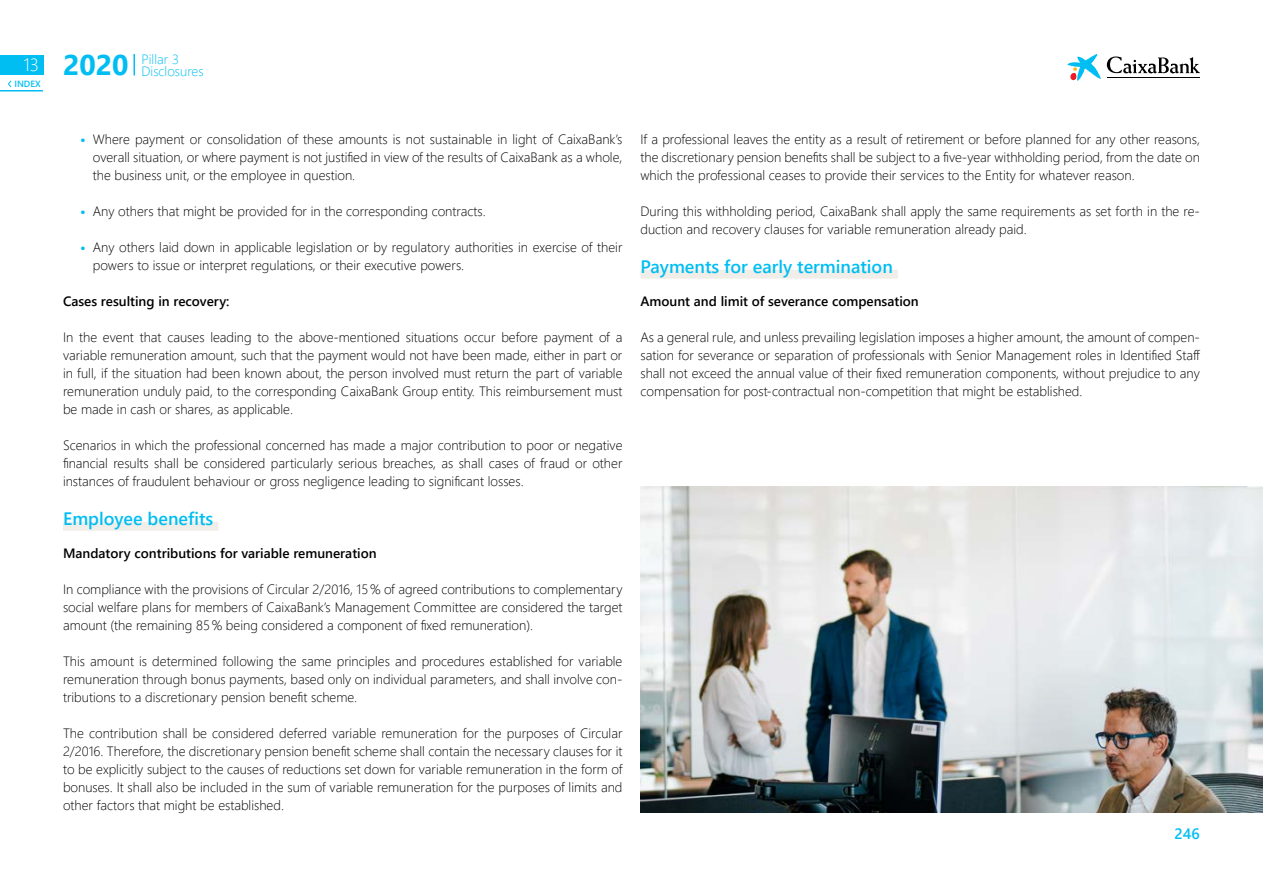
<style>
.page{position:relative;width:1263px;height:893px;background:#fff}
.page>*{position:absolute;margin:0;border:0;box-sizing:border-box;transform-origin:0 0}
.t1{font:600 18px "Segoe UI";color:#00bef2}
.t2{font:300 18px "Segoe UI";color:#fff}
.t3{font:600 15px "Segoe UI";color:#00bef2}
.t4{font:300 13.5px/18px "Segoe UI";color:#000;text-align:justify}
.t5{font:600 13.5px "Segoe UI";color:#000}
.t6{font:300 13.5px/12px "Segoe UI";color:#00bef2}
.t7{font:600 9px "Segoe UI";color:#00bef2}
.s1{font-weight:700;font-size:28.5px}
.s2{font-weight:700;color:#00bef2}
</style>
<div class="page">
<svg style="left:134px;top:54px;width:1px;height:21px"></svg>
<div style="left:0;top:55px;width:43px;height:20px;background:#00bef2"></div>
<svg style="left:1067px;top:54px;width:34px;height:27px"></svg>
<svg style="left:1107px;top:57px;width:93px;height:16px"></svg>
<hr style="left:1107px;top:77px;width:93px;height:1px;background:#000">
<hr style="left:0;top:90px;width:43px;height:2px;background:#00bef2">
<svg style="left:8px;top:80px;width:4px;height:8px"></svg>
<div style="left:63px;top:522px;width:155px;height:9px;background:#f1eee9"></div>
<div style="left:640px;top:270px;width:258px;height:9px;background:#f1eee9"></div>
<img style="left:640px;top:486px;width:623px;height:326px">
<h1 class="t2" style="left:23px;top:48px;width:17px">13</h1>
<p class="t7" style="left:14px;top:75px;width:28px">INDEX</p>
<p class="t6" style="left:142px;top:52px;width:64px;text-indent:-79px"><span class="s1">2020</span> Pillar 3<br>Disclosures</p>
<p class="t4" style="left:93px;top:129px;width:531px;text-indent:-13px"><span class="s2">•</span> Where payment or consolidation of these amounts is not sustainable in light of CaixaBank’s overall situation, or where payment is not justified in view of the results of CaixaBank as a whole, the business unit, or the employee in question.</p>
<p class="t4" style="left:80px;top:201px;width:407px"><span class="s2">•</span> Any others that might be provided for in the corresponding contracts.</p>
<p class="t4" style="left:93px;top:237px;width:531px;text-indent:-13px"><span class="s2">•</span> Any others laid down in applicable legislation or by regulatory authorities in exercise of their powers to issue or interpret regulations, or their executive powers.</p>
<p class="t5" style="left:63px;top:288px;width:168px">Cases resulting in recovery:</p>
<p class="t4" style="left:63px;top:327px;width:561px">In the event that causes leading to the above-mentioned situations occur before payment of a variable remuneration amount, such that the payment would not have been made, either in part or in full, if the situation had been known about, the person involved must return the part of variable remuneration unduly paid, to the corresponding CaixaBank Group entity. This reimbursement must be made in cash or shares, as applicable.</p>
<p class="t4" style="left:63px;top:435px;width:561px">Scenarios in which the professional concerned has made a major contribution to poor or negative financial results shall be considered particularly serious breaches, as shall cases of fraud or other instances of fraudulent behaviour or gross negligence leading to significant losses.</p>
<h1 class="t1" style="left:63px;top:501px;width:152px">Employee benefits</h1>
<p class="t5" style="left:63px;top:540px;width:315px">Mandatory contributions for variable remuneration</p>
<p class="t4" style="left:63px;top:579px;width:561px">In compliance with the provisions of Circular 2/2016, 15% of agreed contributions to complementary social welfare plans for members of CaixaBank’s Management Committee are considered the target amount (the remaining 85% being considered a component of fixed remuneration).</p>
<p class="t4" style="left:63px;top:651px;width:561px">This amount is determined following the same principles and procedures established for variable remuneration through bonus payments, based only on individual parameters, and shall involve con&shy;tributions to a discretionary pension benefit scheme.</p>
<p class="t4" style="left:63px;top:723px;width:561px">The contribution shall be considered deferred variable remuneration for the purposes of Circular 2/2016. Therefore, the discretionary pension benefit scheme shall contain the necessary clauses for it to be explicitly subject to the causes of reductions set down for variable remuneration in the form of bonuses. It shall also be included in the sum of variable remuneration for the purposes of limits and other factors that might be established.</p>
<p class="t4" style="left:640px;top:129px;width:561px">If a professional leaves the entity as a result of retirement or before planned for any other reasons, the discretionary pension benefits shall be subject to a five-year withholding period, from the date on which the professional ceases to provide their services to the Entity for whatever reason.</p>
<p class="t4" style="left:640px;top:201px;width:561px">During this withholding period, CaixaBank shall apply the same requirements as set forth in the re&shy;duction and recovery clauses for variable remuneration already paid.</p>
<h1 class="t1" style="left:640px;top:249px;width:254px">Payments for early termination</h1>
<p class="t5" style="left:640px;top:288px;width:280px">Amount and limit of severance compensation</p>
<p class="t4" style="left:640px;top:327px;width:561px">As a general rule, and unless prevailing legislation imposes a higher amount, the amount of compen&shy;sation for severance or separation of professionals with Senior Management roles in Identified Staff shall not exceed the annual value of their fixed remuneration components, without prejudice to any compensation for post-contractual non-competition that might be established.</p>
<p class="t3" style="left:1174px;top:819px;width:27px">246</p>
</div>
